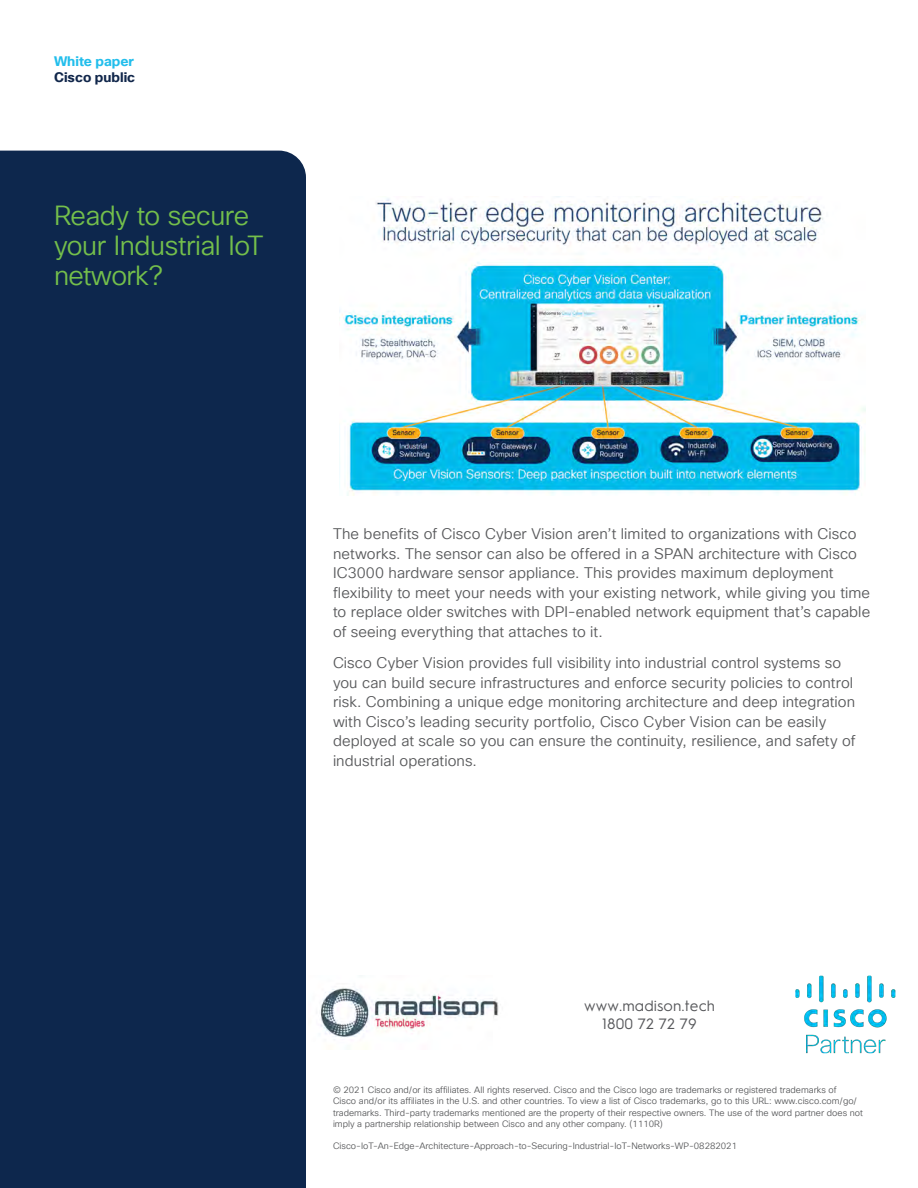
<style>
.page{position:relative;width:918px;height:1188px;background:#fff}
.page>*{position:absolute;margin:0;border:0;box-sizing:border-box;transform-origin:0 0}
.t1{font:27px/30px "Cisco Sans TT Light";letter-spacing:-.015em;color:#74bf4b}
.t2{font:15px/19.5px "Cisco Sans TT Light";letter-spacing:.005em;color:#58595b}
.t3{font:15px/18px "Hurme Geometric Sans 1";letter-spacing:.005em;color:#57585b;text-align:center}
.t4{font:700 13.5px "Cisco Sans TT";color:#11274b}
.t5{font:700 13.5px "Cisco Sans TT";color:#22beec}
.t6{font:9px/11.2px "Cisco Sans TT Light";color:#58595b}
</style>
<div class="page">
<div style="left:0;top:151px;width:306px;height:1037px;background:#0d274d"></div>
<img style="left:339px;top:196px;width:526px;height:299px">
<img style="left:795px;top:975px;width:101px;height:79px">
<img style="left:320px;top:988px;width:179px;height:50px">
<p class="t5" style="left:54px;top:53px;width:82px">White paper</p>
<p class="t4" style="left:54px;top:69px;width:83px">Cisco public</p>
<h1 class="t1" style="left:54px;top:201px;width:211px">Ready to secure your Industrial IoT network?</h1>
<p class="t2" style="left:333px;top:525px;width:539px">The benefits of Cisco Cyber Vision aren’t limited to organizations with Cisco networks. The sensor can also be offered in a SPAN architecture with Cisco IC3000 hardware sensor appliance. This provides maximum deployment flexibility to meet your needs with your existing network, while giving you time to replace older switches with DPI-enabled network equipment that’s capable of seeing everything that attaches to it.</p>
<p class="t2" style="left:333px;top:654px;width:524px">Cisco Cyber Vision provides full visibility into industrial control systems so you can build secure infrastructures and enforce security policies to control risk. Combining a unique edge monitoring architecture and deep integration with Cisco’s leading security portfolio, Cisco Cyber Vision can be easily deployed at scale so you can ensure the continuity, resilience, and safety of industrial operations.</p>
<p class="t3" style="left:584px;top:996px;width:132px">www.madison.tech<br>1800 72 72 79</p>
<p class="t6" style="left:333px;top:1085px;width:532px">© 2021 Cisco and/or its affiliates. All rights reserved. Cisco and the Cisco logo are trademarks or registered trademarks of<br>Cisco and/or its affiliates in the U.S. and other countries. To view a list of Cisco trademarks, go to this URL: www.cisco.com/go/ trademarks. Third-party trademarks mentioned are the property of their respective owners. The use of the word partner does not imply a partnership relationship between Cisco and any other company. (1110R)</p>
<p class="t6" style="left:333px;top:1141px;width:406px">Cisco-IoT-An-Edge-Architecture-Approach-to-Securing-Industrial-IoT-Networks-WP-08282021</p>
</div>
